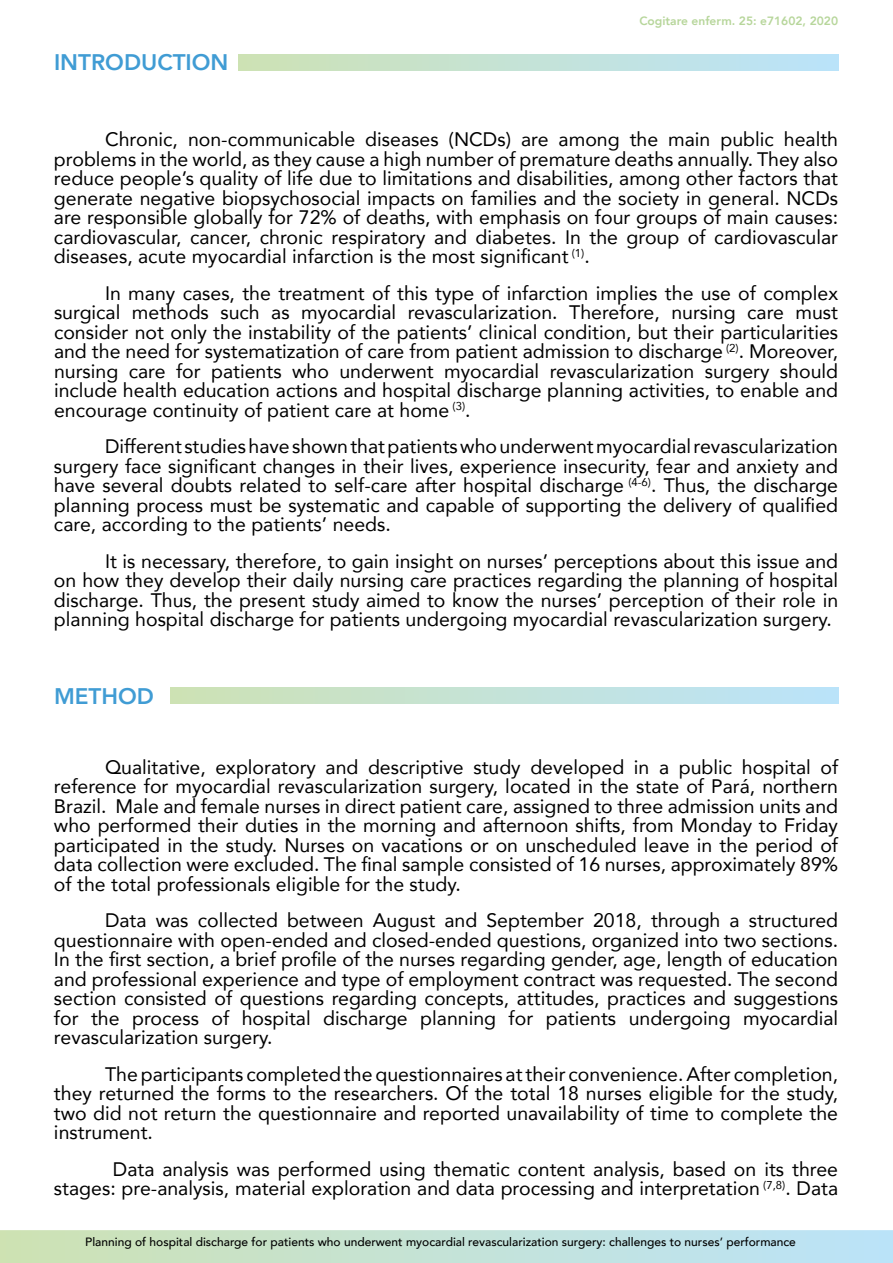
<style>
.page{position:relative;width:893px;height:1263px;background:#fff}
.page>*{position:absolute;margin:0;border:0;box-sizing:border-box;transform-origin:0 0}
.t1{font:800 22.5px "Avenir";color:#409cd4}
.t2{font:19.5px/19.5px "Avenir";color:#000;text-align:justify}
.t3{font:500 12px "Avenir";color:#000}
.t4{font:800 12px "Avenir";color:#b7d69b}
</style>
<div class="page">
<svg style="left:0;top:1230px;width:893px;height:33px;background:#c4e2d6"></svg>
<div style="left:238px;top:54px;width:601px;height:17px;background:linear-gradient(to right,#cee2b5,#bae3fb)"></div>
<div style="left:170px;top:687px;width:669px;height:17px;background:linear-gradient(to right,#cee2b5,#bae3fb)"></div>
<p class="t1" style="left:54px;top:45px;width:176px">INTRODUCTION</p>
<p class="t4" style="left:639px;top:12px;width:200px">Cogitare enferm. 25: e71602, 2020</p>
<p class="t2" style="left:54px;top:129px;width:786px;text-indent:51px">Chronic, non-communicable diseases (NCDs) are among the main public health problems in the world, as they cause a high number of premature deaths annually. They also reduce people’s quality of life due to limitations and disabilities, among other factors that generate negative biopsychosocial impacts on families and the society in general. NCDs are responsible globally for 72% of deaths, with emphasis on four groups of main causes: cardiovascular, cancer, chronic respiratory and diabetes. In the group of cardiovascular diseases, acute myocardial infarction is the most significant <sup>(1)</sup>.</p>
<p class="t2" style="left:54px;top:283px;width:786px;text-indent:51px">In many cases, the treatment of this type of infarction implies the use of complex surgical methods such as myocardial revascularization. Therefore, nursing care must consider not only the instability of the patients’ clinical condition, but their particularities and the need for systematization of care from patient admission to discharge <sup>(2)</sup>. Moreover, nursing care for patients who underwent myocardial revascularization surgery should include health education actions and hospital discharge planning activities, to enable and encourage continuity of patient care at home <sup>(3)</sup>.</p>
<p class="t2" style="left:54px;top:436px;width:786px;text-indent:51px">Different studies have shown that patients who underwent myocardial revascularization surgery face significant changes in their lives, experience insecurity, fear and anxiety and have several doubts related to self-care after hospital discharge <sup>(4-6)</sup>. Thus, the discharge planning process must be systematic and capable of supporting the delivery of qualified care, according to the patients’ needs.</p>
<p class="t2" style="left:54px;top:551px;width:786px;text-indent:51px">It is necessary, therefore, to gain insight on nurses’ perceptions about this issue and on how they develop their daily nursing care practices regarding the planning of hospital discharge. Thus, the present study aimed to know the nurses’ perception of their role in planning hospital discharge for patients undergoing myocardial revascularization surgery.</p>
<p class="t1" style="left:54px;top:678px;width:101px">METHOD</p>
<p class="t2" style="left:54px;top:757px;width:786px;text-indent:51px">Qualitative, exploratory and descriptive study developed in a public hospital of reference for myocardial revascularization surgery, located in the state of Pará, northern Brazil. Male and female nurses in direct patient care, assigned to three admission units and who performed their duties in the morning and afternoon shifts, from Monday to Friday participated in the study. Nurses on vacations or on unscheduled leave in the period of data collection were excluded. The final sample consisted of 16 nurses, approximately 89% of the total professionals eligible for the study.</p>
<p class="t2" style="left:54px;top:910px;width:786px;text-indent:51px">Data was collected between August and September 2018, through a structured questionnaire with open-ended and closed-ended questions, organized into two sections.<br>In the first section, a brief profile of the nurses regarding gender, age, length of education and professional experience and type of employment contract was requested. The second section consisted of questions regarding concepts, attitudes, practices and suggestions for the process of hospital discharge planning for patients undergoing myocardial revascularization surgery.</p>
<p class="t2" style="left:54px;top:1064px;width:786px;text-indent:51px">The participants completed the questionnaires at their convenience. After completion, they returned the forms to the researchers. Of the total 18 nurses eligible for the study, two did not return the questionnaire and reported unavailability of time to complete the instrument.</p>
<p class="t2" style="left:54px;top:1159px;width:786px;text-align:right">Data analysis was performed using thematic content analysis, based on its three stages: pre-analysis, material exploration and data processing and interpretation <sup>(7,8)</sup>. Data</p>
<p class="t3" style="left:85px;top:1232px;width:712px">Planning of hospital discharge for patients who underwent myocardial revascularization surgery: challenges to nurses’ performance</p>
</div>
